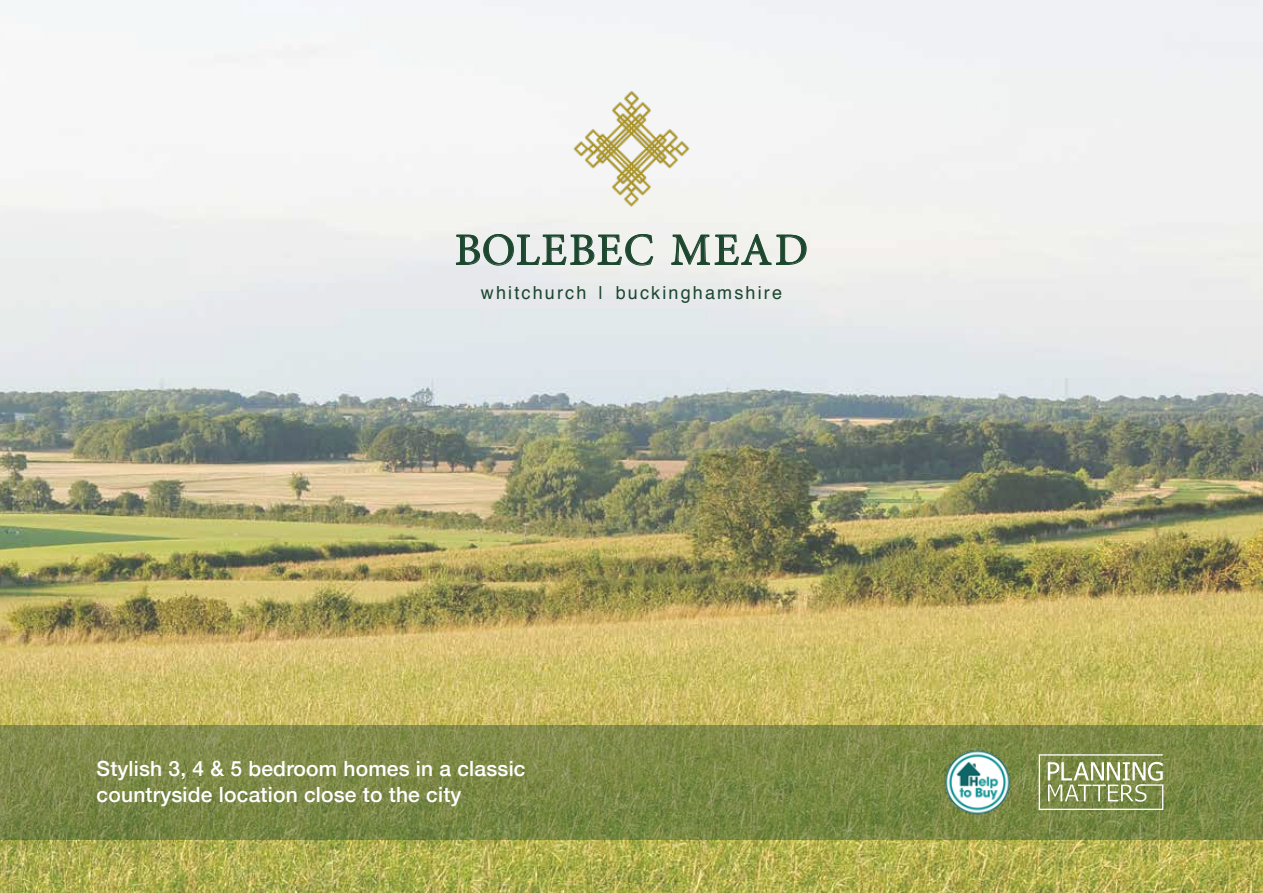
<style>
.page{position:relative;width:1263px;height:893px;background:#fff}
.page>*{position:absolute;margin:0;border:0;box-sizing:border-box;transform-origin:0 0}
.t1{font:45px "Minion Pro";letter-spacing:.03em;color:#1c462e}
.t2{font:500 21px/25.2px "Helvetica Neue";letter-spacing:.01em;color:#fff}
.t3{font:18px "Helvetica";letter-spacing:.12em;color:#1c462e}
</style>
<div class="page">
<img style="left:0;top:0;width:1263px;height:893px">
<img style="left:569px;top:86px;width:124px;height:125px">
<svg style="left:456px;top:234px;width:198px;height:32px;background:#c6cfca"></svg>
<svg style="left:671px;top:234px;width:136px;height:234px;background:#c1c7c2"></svg>
<svg style="left:0;top:725px;width:1263px;height:115px;background:#7c8946"></svg>
<svg style="left:1039px;top:754px;width:124px;height:56px;background:#99a470"></svg>
<img style="left:941px;top:745px;width:73px;height:74px">
<h1 class="t1" style="left:455px;top:220px;width:355px">BOLEBEC MEAD</h1>
<p class="t3" style="left:481px;top:279px;width:303px">whitchurch | buckinghamshire</p>
<p class="t2" style="left:97px;top:754px;width:431px">Stylish 3, 4 &amp; 5 bedroom homes in a classic countryside location close to the city</p>
</div>
